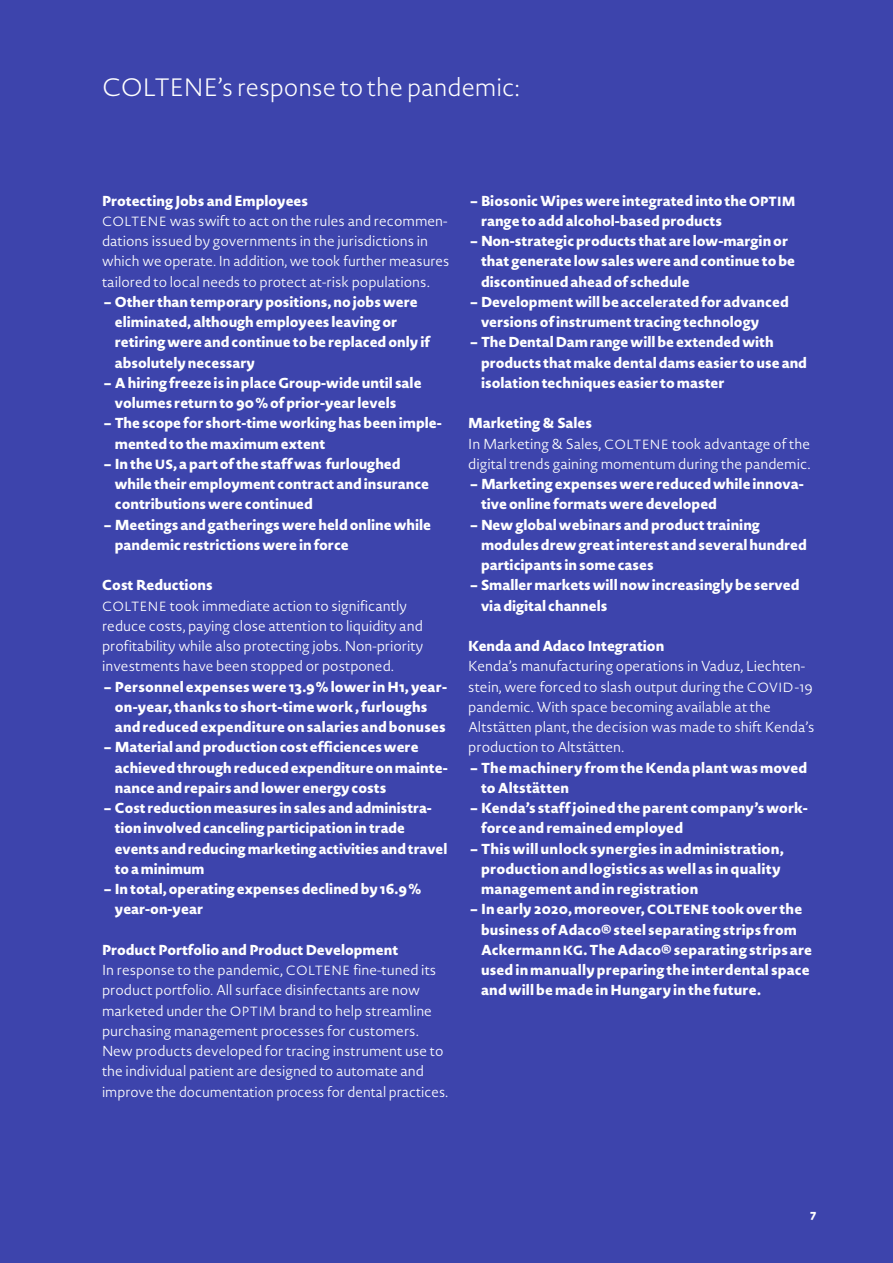
<style>
.page{position:relative;width:893px;height:1263px;background:#3d44ac}
.page>*{position:absolute;margin:0;border:0;box-sizing:border-box;transform-origin:0 0}
.t1{font:200 24.75px "Novel Sans Pro";letter-spacing:-.005em;color:#fff}
.t2{font:800 14.25px/20.2px "Novel Sans Pro";color:#fff}
.t3{font:300 14.25px/20.2px "Novel Sans Pro";color:#fff}
.t4{font:800 11.25px "Novel Sans Pro";color:#fff}
.s1{font-weight:800}
.s2{font-size:13.2px}
</style>
<div class="page">
<h1 class="t1" style="left:102px;top:69px;width:420px">COLTENE’s response to the pandemic:</h1>
<p class="t3" style="left:102px;top:190px;width:349px"><span class="s1">Protecting Jobs and Employees<br></span><span class="s2">COLTENE</span> was swift to act on the rules and recommen&shy;dations issued by governments in the jurisdictions in which we operate. In addition, we took further measures tailored to local needs to protect at-risk populations.</p>
<p class="t2" style="left:115px;top:291px;width:317px;text-indent:-11px">– Other than temporary positions, no jobs were eliminated, although employees leaving or retiring were and continue to be replaced only if absolutely necessary</p>
<p class="t2" style="left:115px;top:372px;width:308px;text-indent:-11px">– A hiring freeze is in place Group-wide until sale volumes return to 90% of prior-year levels</p>
<p class="t2" style="left:115px;top:413px;width:328px;text-indent:-11px">– The scope for short-time working has been imple&shy;mented to the maximum extent</p>
<p class="t2" style="left:115px;top:453px;width:316px;text-indent:-11px">– In the <span class="s2">US</span>, a part of the staff was furloughed while their employment contract and insurance contributions were continued</p>
<p class="t2" style="left:115px;top:514px;width:318px;text-indent:-11px">– Meetings and gatherings were held online while pandemic restrictions were in force</p>
<p class="t3" style="left:102px;top:575px;width:323px"><span class="s1">Cost Reductions<br></span><span class="s2">COLTENE</span> took immediate action to significantly reduce costs, paying close attention to liquidity and profitability while also protecting jobs. Non-priority investments have been stopped or postponed.</p>
<p class="t2" style="left:115px;top:676px;width:334px;text-indent:-11px">– Personnel expenses were 13.9% lower in H1, year&shy;on-year, thanks to short-time work , furloughs and reduced expenditure on salaries and bonuses</p>
<p class="t2" style="left:115px;top:737px;width:334px;text-indent:-11px">– Material and production cost efficiences were achieved through reduced expenditure on mainte&shy;nance and repairs and lower energy costs</p>
<p class="t2" style="left:115px;top:797px;width:334px;text-indent:-11px">– Cost reduction measures in sales and administra&shy;tion involved canceling participation in trade events and reducing marketing activities and travel to a minimum</p>
<p class="t2" style="left:115px;top:878px;width:308px;text-indent:-11px">– In total, operating expenses declined by 16.9% year-on-year</p>
<p class="t3" style="left:102px;top:939px;width:348px"><span class="s1">Product Portfolio and Product Development<br></span>In response to the pandemic, <span class="s2">COLTENE</span> fine-tuned its product portfolio. All surface disinfectants are now marketed under the <span class="s2">OPTIM</span> brand to help streamline purchasing management processes for customers.<br>New products developed for tracing instrument use to the individual patient are designed to automate and improve the documentation process for dental practices.</p>
<p class="t2" style="left:481px;top:190px;width:316px;text-indent:-11px">– Biosonic Wipes were integrated into the <span class="s2">OPTIM </span>range to add alcohol-based products</p>
<p class="t2" style="left:481px;top:230px;width:316px;text-indent:-11px">– Non-strategic products that are low-margin or that generate low sales were and continue to be discontinued ahead of schedule</p>
<p class="t2" style="left:481px;top:291px;width:309px;text-indent:-11px">– Development will be accelerated for advanced versions of instrument tracing technology</p>
<p class="t2" style="left:481px;top:332px;width:328px;text-indent:-11px">– The Dental Dam range will be extended with products that make dental dams easier to use and isolation techniques easier to master</p>
<p class="t3" style="left:468px;top:413px;width:344px"><span class="s1">Marketing &amp; Sales<br></span>In Marketing &amp; Sales, <span class="s2">COLTENE</span> took advantage of the digital trends gaining momentum during the pandemic.</p>
<p class="t2" style="left:481px;top:473px;width:324px;text-indent:-11px">– Marketing expenses were reduced while innova&shy;tive online formats were developed</p>
<p class="t2" style="left:481px;top:514px;width:327px;text-indent:-11px">– New global webinars and product training modules drew great interest and several hundred participants in some cases</p>
<p class="t2" style="left:481px;top:575px;width:320px;text-indent:-11px">– Smaller markets will now increasingly be served via digital channels</p>
<p class="t2" style="left:468px;top:635px;width:198px">Kenda and Adaco Integration</p>
<p class="t3" style="left:468px;top:656px;width:348px">Kenda’s manufacturing operations in Vaduz, Liechten&shy;stein, were forced to slash output during the <span class="s2">COVID</span>-19 pandemic. With space becoming available at the Altstätten plant, the decision was made to shift Kenda’s production to Altstätten.</p>
<p class="t2" style="left:481px;top:757px;width:328px;text-indent:-11px">– The machinery from the Kenda plant was moved to Altstätten</p>
<p class="t2" style="left:481px;top:797px;width:328px;text-indent:-11px">– Kenda’s staff joined the parent company’s work&shy;force and remained employed</p>
<p class="t2" style="left:481px;top:838px;width:304px;text-indent:-11px">– This will unlock synergies in administration, production and logistics as well as in quality management and in registration</p>
<p class="t2" style="left:481px;top:899px;width:333px;text-indent:-11px">– In early 2020, moreover, <span class="s2">COLTENE</span> took over the business of Adaco® steel separating strips from Ackermann <span class="s2">KG</span>. The Adaco® separating strips are used in manually preparing the interdental space and will be made in Hungary in the future.</p>
<p class="t4" style="left:810px;top:1205px;width:8px">7</p>
</div>
